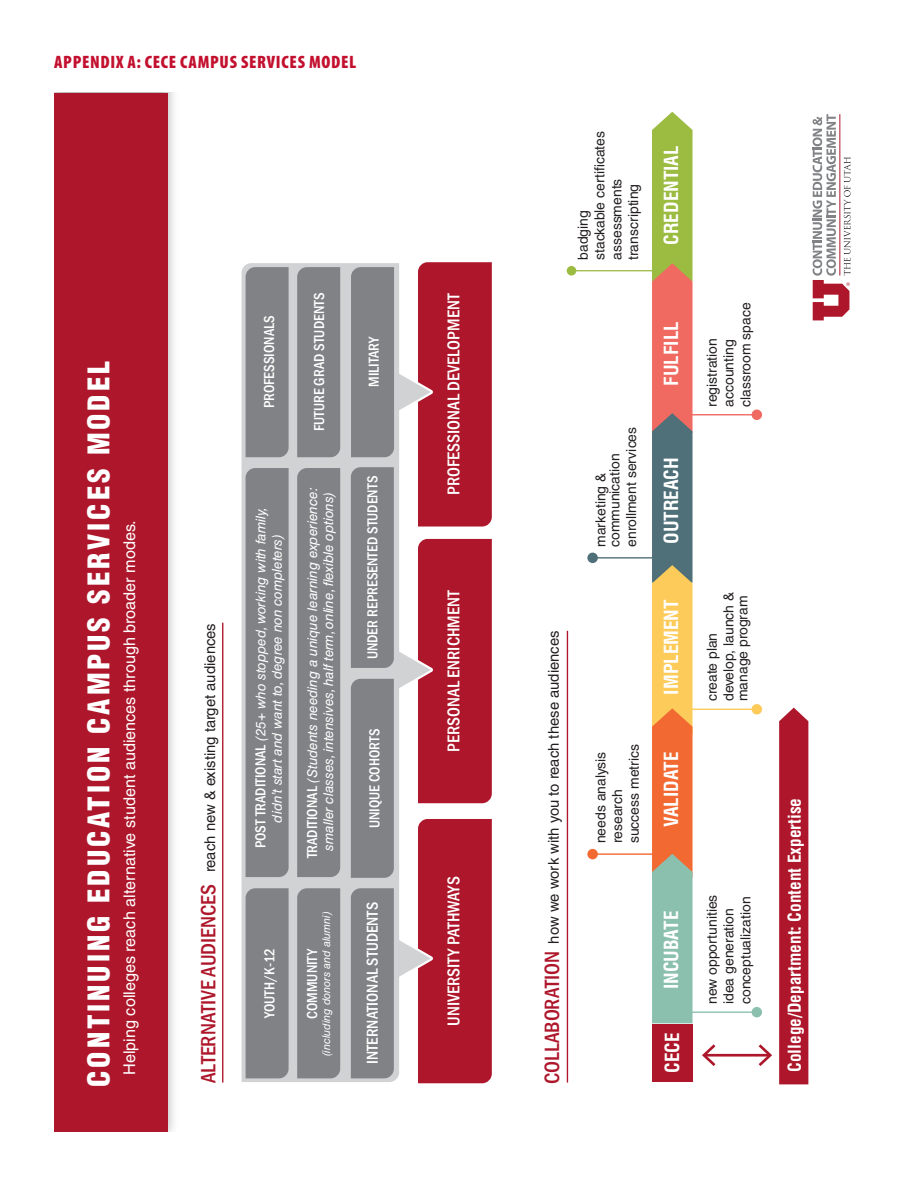
<style>
.page{position:relative;width:918px;height:1188px;background:#fff}
.page>*{position:absolute;margin:0;border:0;box-sizing:border-box;transform-origin:0 0}
.t1{font:900 condensed 29.1px "Helvetica LT Std";letter-spacing:.1em;color:#fff}
.t2{font:500 condensed 21.3px "Franklin Gothic";color:#ae172b}
.t3{font:700 condensed 19.05px "Helvetica LT Std";color:#fff}
.Section_Header{font:900 condensed 18px "Myriad Pro";letter-spacing:.04em;color:#c3102f}
.t4{font:500 condensed 17.55px "Franklin Gothic";color:#fff}
.t5{font:700 condensed 17.25px "Helvetica LT Std";color:#fff}
.t6{font:16.2px "Helvetica LT Std";color:#fff}
.t7{font:500 condensed 16.2px "Franklin Gothic";color:#fff}
.t8{font:500 condensed 14.85px "Franklin Gothic";color:#fff}
.t9{font:14.85px "Helvetica LT Std";color:#231f20}
.t10{font:13.95px/16.6px "Helvetica LT Std";color:#231f20}
.t11{font:italic 13.5px/16.2px "Helvetica LT Std";color:#fff;text-align:center}
.t12{font:italic 10.8px "Helvetica LT Std";color:#fff}
.s1{font-family:"Franklin Gothic";font-weight:500;font-style:normal;font-stretch:condensed;font-size:14.85px}
.s2{font-family:"Franklin Gothic";font-weight:500;font-stretch:condensed;font-size:21.3px;color:#ae172b}
</style>
<div class="page">
<div style="left:652px;top:1024px;width:40px;height:57px;background:#ae172b"></div>
<div style="left:779px;top:708px;width:29px;height:376px;background:#ae172b"></div>
<img style="left:54px;top:93px;width:120px;height:1039px">
<div style="left:54px;top:93px;width:114px;height:1038px;background:#ae172b"></div>
<hr style="left:571px;top:270px;width:83px;height:1px;background:#9bbb41">
<div style="left:567px;top:266px;width:9px;height:10px;background:#9bbb41;border-radius:50%"></div>
<hr style="left:689px;top:414px;width:68px;height:1px;background:#f06a62">
<div style="left:752px;top:410px;width:10px;height:10px;background:#f06a62;border-radius:50%"></div>
<hr style="left:592px;top:557px;width:62px;height:2px;background:#4f6f79">
<div style="left:587px;top:553px;width:11px;height:10px;background:#4f6f79;border-radius:50%"></div>
<hr style="left:689px;top:709px;width:68px;height:1px;background:#fdcb59">
<div style="left:752px;top:704px;width:10px;height:11px;background:#fdcb59;border-radius:50%"></div>
<hr style="left:592px;top:853px;width:62px;height:2px;background:#f26a32">
<div style="left:587px;top:849px;width:11px;height:10px;background:#f26a32;border-radius:50%"></div>
<svg style="left:652px;top:112px;width:41px;height:911px;background:#b89968"></svg>
<hr style="left:689px;top:1011px;width:68px;height:2px;background:#8bc0af">
<div style="left:752px;top:1007px;width:10px;height:10px;background:#8bc0af;border-radius:50%"></div>
<svg style="left:813px;top:114px;width:38px;height:206px"></svg>
<hr style="left:839px;top:114px;width:1px;height:162px;background:#ae172b">
<hr style="left:705px;top:1054px;width:64px;height:3px;background:#ae172b">
<svg style="left:702px;top:1044px;width:13px;height:22px"></svg>
<svg style="left:759px;top:1044px;width:13px;height:22px"></svg>
<svg style="left:242px;top:263px;width:109px;height:819px;background:#cecfd1"></svg>
<div style="left:246px;top:888px;width:43px;height:190px;background:#808285"></div>
<div style="left:297px;top:888px;width:43px;height:190px;background:#808285"></div>
<div style="left:246px;top:468px;width:43px;height:409px;background:#808285"></div>
<div style="left:246px;top:267px;width:43px;height:190px;background:#808285"></div>
<div style="left:297px;top:267px;width:43px;height:190px;background:#808285"></div>
<svg style="left:351px;top:262px;width:141px;height:821px;background:#ae636e"></svg>
<hr style="left:567px;top:631px;width:1px;height:452px;background:#ae172b">
<hr style="left:222px;top:623px;width:1px;height:460px;background:#ae172b">
<div style="left:297px;top:468px;width:43px;height:409px;background:#808285"></div>
<p class="Section_Header" style="left:54px;top:51px;width:304px">APPENDIX A: CECE CAMPUS SERVICES MODEL</p>
<p class="t1" style="left:80px;top:1087px;width:727px;rotate:-90deg">CONTINUING EDUCATION CAMPUS SERVICES MODEL</p>
<p class="t6" style="left:120px;top:1075px;width:556px;rotate:-90deg">Helping colleges reach alternative student audiences through broader modes.</p>
<p class="t8" style="left:310px;top:431px;width:140px;rotate:-90deg">FUTURE GRAD STUDENTS</p>
<p class="t4" style="left:442px;top:495px;width:203px;rotate:-90deg">PROFESSIONAL DEVELOPMENT</p>
<p class="t8" style="left:260px;top:408px;width:95px;rotate:-90deg">PROFESSIONALS</p>
<p class="t8" style="left:364px;top:387px;width:53px;rotate:-90deg">MILITARY</p>
<p class="t8" style="left:363px;top:659px;width:185px;rotate:-90deg">UNDER REPRESENTED STUDENTS</p>
<p class="t11" style="left:304px;top:858px;width:372px;rotate:-90deg"><span class="s1">TRADITIONAL</span> (Students needing a unique learning experience: smaller classes, intensives, half term, online, exible options)</p>
<p class="t11" style="left:253px;top:848px;width:342px;rotate:-90deg"><span class="s1">POST TRADITIONAL</span> (25+ who stopped, working with family, didn’t start and want to, degree non completers)</p>
<p class="t4" style="left:442px;top:752px;width:163px;rotate:-90deg">PERSONAL ENRICHMENT</p>
<p class="t9" style="left:201px;top:872px;width:251px;rotate:-90deg">reach new &amp; existing target audiences</p>
<p class="t9" style="left:545px;top:1084px;width:455px;rotate:-90deg"><span class="s2">COLLABORATION</span> how we work with you to reach these audiences</p>
<p class="t8" style="left:365px;top:828px;width:102px;rotate:-90deg">UNIQUE COHORTS</p>
<p class="t4" style="left:442px;top:1026px;width:151px;rotate:-90deg">UNIVERSITY PATHWAYS</p>
<p class="t2" style="left:194px;top:1083px;width:201px;rotate:-90deg">ALTERNATIVE AUDIENCES</p>
<p class="t12" style="left:320px;top:1056px;width:147px;rotate:-90deg">(including donors and alumni)</p>
<p class="t7" style="left:362px;top:1064px;width:163px;rotate:-90deg">INTERNATIONAL STUDENTS</p>
<p class="t8" style="left:260px;top:1018px;width:72px;rotate:-90deg">YOUTH/K-12</p>
<p class="t8" style="left:303px;top:1019px;width:72px;rotate:-90deg">COMMUNITY</p>
<p class="t10" style="left:575px;top:260px;width:130px;rotate:-90deg">badging<br>stackable certi cates assessments transcripting</p>
<p class="t10" style="left:623px;top:547px;width:122px;rotate:-90deg">enrollment services</p>
<p class="t10" style="left:594px;top:547px;width:95px;line-height:14px;rotate:-90deg">marketing &amp; communication</p>
<p class="t10" style="left:592px;top:843px;width:101px;rotate:-90deg">needs analysis research success metrics</p>
<p class="t3" style="left:659px;top:245px;width:101px;rotate:-90deg">CREDENTIAL</p>
<p class="t3" style="left:659px;top:386px;width:66px;rotate:-90deg">FULFILL</p>
<p class="t3" style="left:659px;top:544px;width:88px;rotate:-90deg">OUTREACH</p>
<p class="t10" style="left:704px;top:407px;width:106px;rotate:-90deg">registration accounting classroom space</p>
<p class="t3" style="left:659px;top:695px;width:97px;rotate:-90deg">IMPLEMENT</p>
<p class="t10" style="left:704px;top:701px;width:111px;rotate:-90deg">create plan develop, launch &amp;</p>
<p class="t10" style="left:734px;top:701px;width:107px;rotate:-90deg">manage program</p>
<p class="t3" style="left:659px;top:827px;width:77px;rotate:-90deg">VALIDATE</p>
<p class="t3" style="left:659px;top:989px;width:80px;rotate:-90deg">INCUBATE</p>
<p class="t3" style="left:660px;top:1073px;width:42px;rotate:-90deg">CECE</p>
<p class="t10" style="left:704px;top:1004px;width:111px;rotate:-90deg">new opportunities idea generation conceptualization</p>
<p class="t5" style="left:784px;top:1072px;width:275px;rotate:-90deg">College/Department: Content Expertise</p>
</div>
